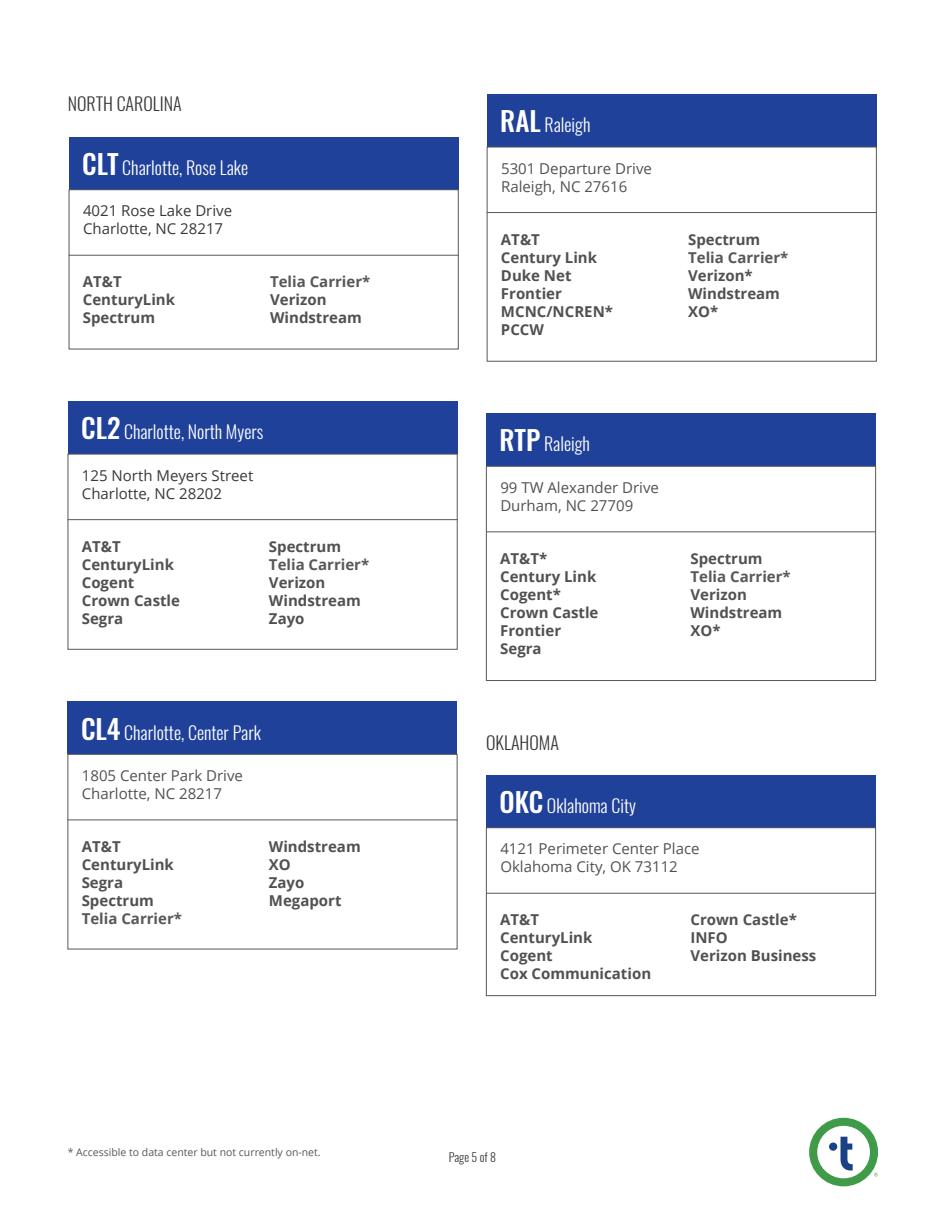
<style>
.page{position:relative;width:945px;height:1215px;background:#fff}
.page>*{position:absolute;margin:0;border:0;box-sizing:border-box;transform-origin:0 0}
.t1{font:300 18px "Oswald";color:#fff}
.t2{font:300 18px "Oswald";color:#373837}
.t3{font:700 15px "Open Sans";color:#535150}
.t4{font:15px "Open Sans";color:#535150}
.t5{font:15px "Open Sans";color:#373837}
.t6{font:700 15px "Open Sans";color:#57585a}
.t7{font:300 12px "Oswald";letter-spacing:-.005em;color:#373837}
.t8{font:10.5px "Open Sans";color:#57585a}
.s1{font-weight:500;font-size:27px}
</style>
<div class="page">
<svg style="left:809px;top:1118px;width:69px;height:68px"></svg>
<div style="left:68px;top:702px;width:390px;height:52px;background:#20419a"></div>
<hr style="left:68px;top:820px;width:390px;height:1px;background:#57585a">
<div style="left:68px;top:754px;width:390px;height:195px;border:1px solid #57585a"></div>
<div style="left:486px;top:414px;width:390px;height:52px;background:#20419a"></div>
<hr style="left:486px;top:531px;width:390px;height:1px;background:#57585a">
<div style="left:486px;top:466px;width:390px;height:215px;border:1px solid #57585a"></div>
<div style="left:487px;top:94px;width:390px;height:53px;background:#20419a"></div>
<hr style="left:487px;top:212px;width:390px;height:1px;background:#57585a">
<div style="left:487px;top:147px;width:390px;height:215px;border:1px solid #57585a"></div>
<div style="left:68px;top:402px;width:390px;height:52px;background:#20419a"></div>
<hr style="left:68px;top:519px;width:390px;height:1px;background:#57585a">
<div style="left:68px;top:454px;width:390px;height:196px;border:1px solid #57585a"></div>
<div style="left:69px;top:137px;width:390px;height:52px;background:#20419a"></div>
<hr style="left:69px;top:255px;width:390px;height:1px;background:#57585a">
<div style="left:69px;top:189px;width:390px;height:160px;border:1px solid #57585a"></div>
<div style="left:486px;top:775px;width:390px;height:52px;background:#20419a"></div>
<hr style="left:486px;top:893px;width:390px;height:1px;background:#57585a">
<div style="left:486px;top:827px;width:390px;height:169px;border:1px solid #57585a"></div>
<p class="t2" style="left:68px;top:88px;width:115px">NORTH CAROLINA</p>
<p class="t1" style="left:82px;top:152px;width:167px"><span class="s1">CLT</span> Charlotte, Rose Lake</p>
<p class="t5" style="left:83px;top:201px;width:151px">4021 Rose Lake Drive</p>
<p class="t5" style="left:83px;top:219px;width:142px">Charlotte, NC 28217</p>
<p class="t3" style="left:83px;top:271px;width:40px">AT&amp;T</p>
<p class="t3" style="left:83px;top:289px;width:94px">CenturyLink</p>
<p class="t3" style="left:83px;top:307px;width:74px">Spectrum</p>
<p class="t6" style="left:270px;top:271px;width:102px">Telia Carrier*</p>
<p class="t3" style="left:270px;top:289px;width:58px">Verizon</p>
<p class="t3" style="left:270px;top:307px;width:93px">Windstream</p>
<p class="t1" style="left:81px;top:416px;width:184px"><span class="s1">CL2</span> Charlotte, North Myers</p>
<p class="t5" style="left:82px;top:465px;width:173px">125 North Meyers Street</p>
<p class="t5" style="left:82px;top:483px;width:142px">Charlotte, NC 28202</p>
<p class="t3" style="left:82px;top:536px;width:40px">AT&amp;T</p>
<p class="t3" style="left:82px;top:554px;width:94px">CenturyLink</p>
<p class="t3" style="left:82px;top:572px;width:54px">Cogent</p>
<p class="t3" style="left:82px;top:590px;width:100px">Crown Castle</p>
<p class="t3" style="left:82px;top:608px;width:43px">Segra</p>
<p class="t3" style="left:269px;top:536px;width:74px">Spectrum</p>
<p class="t6" style="left:269px;top:554px;width:102px">Telia Carrier*</p>
<p class="t3" style="left:269px;top:572px;width:58px">Verizon</p>
<p class="t3" style="left:269px;top:590px;width:93px">Windstream</p>
<p class="t3" style="left:269px;top:608px;width:37px">Zayo</p>
<p class="t1" style="left:81px;top:716px;width:181px"><span class="s1">CL4</span> Charlotte, Center Park</p>
<p class="t4" style="left:82px;top:765px;width:163px">1805 Center Park Drive</p>
<p class="t4" style="left:82px;top:783px;width:142px">Charlotte, NC 28217</p>
<p class="t3" style="left:82px;top:836px;width:40px">AT&amp;T</p>
<p class="t3" style="left:82px;top:854px;width:94px">CenturyLink</p>
<p class="t3" style="left:82px;top:872px;width:43px">Segra</p>
<p class="t3" style="left:82px;top:890px;width:74px">Spectrum</p>
<p class="t6" style="left:82px;top:908px;width:102px">Telia Carrier*</p>
<p class="t3" style="left:269px;top:836px;width:93px">Windstream</p>
<p class="t3" style="left:269px;top:854px;width:23px">XO</p>
<p class="t3" style="left:269px;top:872px;width:37px">Zayo</p>
<p class="t3" style="left:269px;top:890px;width:74px">Megaport</p>
<p class="t8" style="left:68px;top:1145px;width:255px">* Accessible to data center but not currently on-net.</p>
<p class="t1" style="left:500px;top:109px;width:92px"><span class="s1">RAL</span> Raleigh</p>
<p class="t4" style="left:501px;top:158px;width:152px">5301 Departure Drive</p>
<p class="t4" style="left:501px;top:176px;width:128px">Raleigh, NC 27616</p>
<p class="t3" style="left:501px;top:229px;width:40px">AT&amp;T</p>
<p class="t3" style="left:501px;top:247px;width:98px">Century Link</p>
<p class="t3" style="left:501px;top:265px;width:72px">Duke Net</p>
<p class="t3" style="left:501px;top:283px;width:62px">Frontier</p>
<p class="t3" style="left:501px;top:301px;width:114px">MCNC/NCREN*</p>
<p class="t3" style="left:501px;top:319px;width:45px">PCCW</p>
<p class="t3" style="left:688px;top:229px;width:74px">Spectrum</p>
<p class="t6" style="left:688px;top:247px;width:102px">Telia Carrier*</p>
<p class="t3" style="left:688px;top:265px;width:66px">Verizon*</p>
<p class="t3" style="left:688px;top:283px;width:93px">Windstream</p>
<p class="t3" style="left:688px;top:301px;width:32px">XO*</p>
<p class="t1" style="left:500px;top:428px;width:92px"><span class="s1">RTP</span> Raleigh</p>
<p class="t4" style="left:500px;top:477px;width:160px">99 TW Alexander Drive</p>
<p class="t4" style="left:500px;top:495px;width:134px">Durham, NC 27709</p>
<p class="t3" style="left:500px;top:548px;width:49px">AT&amp;T*</p>
<p class="t3" style="left:500px;top:566px;width:98px">Century Link</p>
<p class="t3" style="left:500px;top:584px;width:62px">Cogent*</p>
<p class="t3" style="left:500px;top:602px;width:100px">Crown Castle</p>
<p class="t3" style="left:500px;top:620px;width:62px">Frontier</p>
<p class="t3" style="left:500px;top:638px;width:43px">Segra</p>
<p class="t2" style="left:486px;top:727px;width:74px">OKLAHOMA</p>
<p class="t1" style="left:500px;top:790px;width:138px"><span class="s1">OKC</span> Oklahoma City</p>
<p class="t3" style="left:690px;top:548px;width:74px">Spectrum</p>
<p class="t6" style="left:690px;top:566px;width:102px">Telia Carrier*</p>
<p class="t3" style="left:690px;top:584px;width:58px">Verizon</p>
<p class="t3" style="left:690px;top:602px;width:93px">Windstream</p>
<p class="t3" style="left:690px;top:620px;width:32px">XO*</p>
<p class="t4" style="left:500px;top:839px;width:201px">4121 Perimeter Center Place</p>
<p class="t4" style="left:500px;top:857px;width:179px">Oklahoma City, OK 73112</p>
<p class="t3" style="left:500px;top:909px;width:40px">AT&amp;T</p>
<p class="t3" style="left:500px;top:927px;width:94px">CenturyLink</p>
<p class="t3" style="left:500px;top:945px;width:54px">Cogent</p>
<p class="t3" style="left:500px;top:963px;width:152px">Cox Communication</p>
<p class="t3" style="left:690px;top:909px;width:108px">Crown Castle*</p>
<p class="t3" style="left:690px;top:927px;width:39px">INFO</p>
<p class="t3" style="left:690px;top:945px;width:127px">Verizon Business</p>
<p class="t7" style="left:449px;top:1146px;width:49px">Page 5 of 8</p>
</div>
